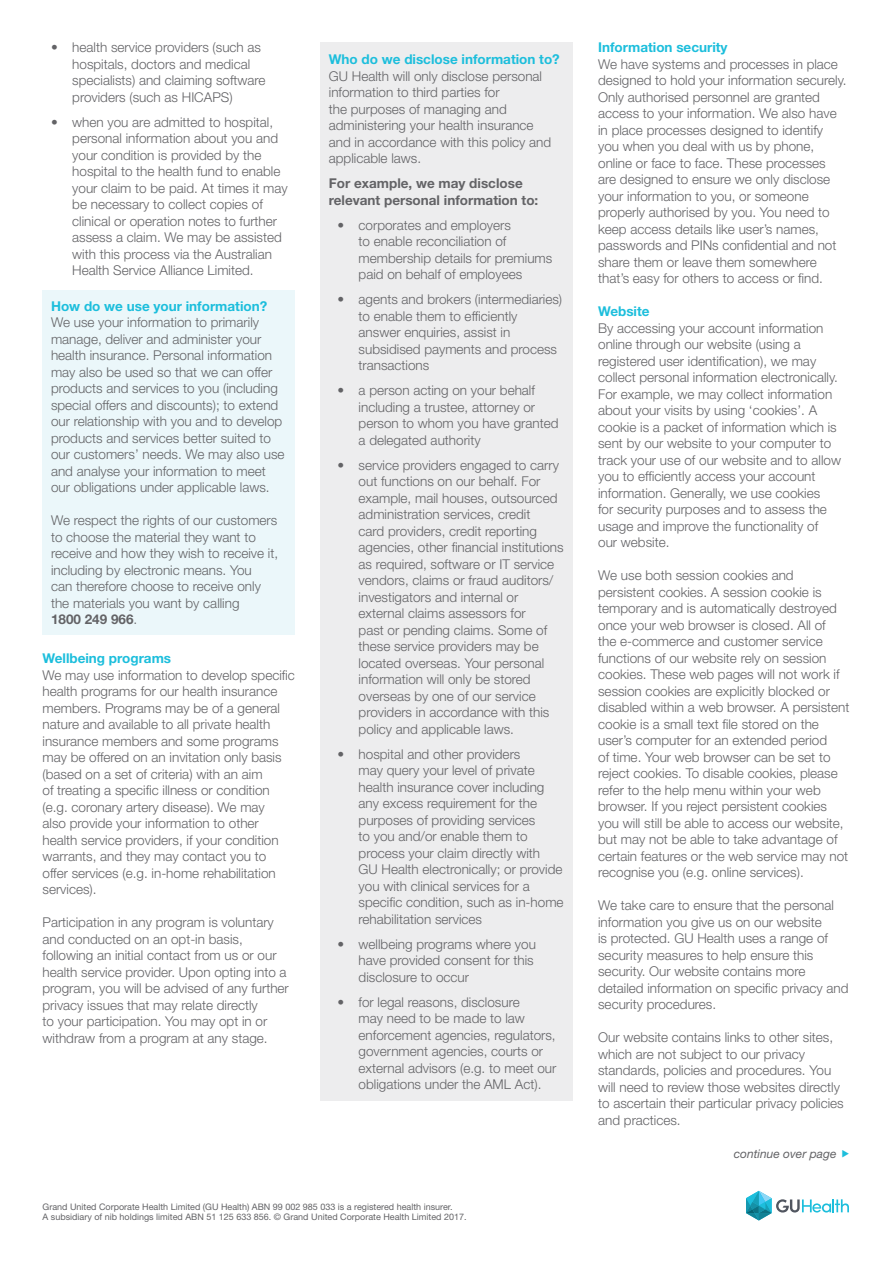
<style>
.page{position:relative;width:893px;height:1263px;background:#fff}
.page>*{position:absolute;margin:0;border:0;box-sizing:border-box;transform-origin:0 0}
.t1{font:300 13.5px/16.5px "Helvetica Neue LT Std";color:#636366}
.t2{font:700 13.5px "Helvetica Neue LT Std";color:#1cbedc}
.t3{font:700 13.5px/16.5px "Helvetica Neue LT Std";color:#636366}
.t4{font:italic 12px "Helvetica Neue LT Std";color:#636366}
.t5{font:9px/10.8px "Helvetica Neue LT Std";color:#636366}
.s1{font-weight:700}
</style>
<div class="page">
<svg style="left:746px;top:1191px;width:103px;height:29px"></svg>
<div style="left:43px;top:290px;width:252px;height:345px;background:#ebf7fa"></div>
<div style="left:320px;top:43px;width:253px;height:1058px;background:#ededee"></div>
<p class="t1" style="left:72px;top:39px;width:195px;text-indent:-21px">• health service providers (such as hospitals, doctors and medical specialists) and claiming software providers (such as HICAPS)</p>
<p class="t1" style="left:72px;top:113px;width:217px;text-indent:-21px">• when you are admitted to hospital, personal information about you and your condition is provided by the hospital to the health fund to enable your claim to be paid. At times it may be necessary to collect copies of clinical or operation notes to further assess a claim. We may be assisted with this process via the Australian Health Service Alliance Limited.</p>
<p class="t2" style="left:51px;top:297px;width:218px">How do we use your information?</p>
<p class="t1" style="left:51px;top:314px;width:235px">We use your information to primarily manage, deliver and administer your health insurance. Personal information may also be used so that we can offer products and services to you (including special offers and discounts); to extend our relationship with you and to develop products and services better suited to our customers’ needs. We may also use and analyse your information to meet our obligations under applicable laws.</p>
<p class="t1" style="left:51px;top:512px;width:229px">We respect the rights of our customers to choose the material they want to receive and how they wish to receive it, including by electronic means. You<br>can therefore choose to receive only the materials you want by calling<br><span class="s1">1800 249 966</span>.</p>
<p class="t2" style="left:43px;top:650px;width:130px">Wellbeing programs</p>
<p class="t1" style="left:43px;top:666px;width:254px">We may use information to develop specific health programs for our health insurance members. Programs may be of a general nature and available to all private health insurance members and some programs may be offered on an invitation only basis (based on a set of criteria) with an aim<br>of treating a specific illness or condition (e.g. coronary artery disease). We may<br>also provide your information to other health service providers, if your condition warrants, and they may contact you to offer services (e.g. in-home rehabilitation services).</p>
<p class="t1" style="left:43px;top:914px;width:248px">Participation in any program is voluntary and conducted on an opt-in basis, following an initial contact from us or our health service provider. Upon opting into a program, you will be advised of any further privacy issues that may relate directly<br>to your participation. You may opt in or withdraw from a program at any stage.</p>
<p class="t2" style="left:329px;top:51px;width:232px">Who do we disclose information to?</p>
<p class="t1" style="left:329px;top:67px;width:224px">GU Health will only disclose personal information to third parties for<br>the purposes of managing and administering your health insurance and in accordance with this policy and applicable laws.</p>
<p class="t3" style="left:329px;top:175px;width:211px">For example, we may disclose relevant personal information to:</p>
<p class="t1" style="left:359px;top:216px;width:195px;text-indent:-21px">• corporates and employers<br>to enable reconciliation of membership details for premiums paid on behalf of employees</p>
<p class="t1" style="left:359px;top:291px;width:205px;text-indent:-21px">• agents and brokers (intermediaries) to enable them to efficiently answer enquiries, assist in subsidised payments and process transactions</p>
<p class="t1" style="left:359px;top:382px;width:201px;text-indent:-21px">• a person acting on your behalf including a trustee, attorney or person to whom you have granted a delegated authority</p>
<p class="t1" style="left:359px;top:456px;width:207px;text-indent:-21px">• service providers engaged to carry out functions on our behalf. For example, mail houses, outsourced administration services, credit<br>card providers, credit reporting agencies, other financial institutions as required, software or IT service vendors, claims or fraud auditors/ investigators and internal or external claims assessors for<br>past or pending claims. Some of these service providers may be located overseas. Your personal information will only be stored overseas by one of our service providers in accordance with this policy and applicable laws.</p>
<p class="t1" style="left:359px;top:745px;width:207px;text-indent:-21px">• hospital and other providers<br>may query your level of private health insurance cover including any excess requirement for the purposes of providing services<br>to you and/or enable them to process your claim directly with<br>GU Health electronically; or provide you with clinical services for a specific condition, such as in-home rehabilitation services</p>
<p class="t1" style="left:359px;top:935px;width:179px;text-indent:-21px">• wellbeing programs where you have provided consent for this disclosure to occur</p>
<p class="t1" style="left:359px;top:993px;width:199px;text-indent:-21px">• for legal reasons, disclosure<br>may need to be made to law enforcement agencies, regulators, government agencies, courts or external advisors (e.g. to meet our obligations under the AML Act).</p>
<p class="t5" style="left:43px;top:1201px;width:425px">Grand United Corporate Health Limited (GU Health) ABN 99 002 985 033 is a registered health insurer.<br>A subsidiary of nib holdings limited ABN 51 125 633 856. © Grand United Corporate Health Limited 2017.</p>
<p class="t2" style="left:598px;top:39px;width:131px">Information security</p>
<p class="t1" style="left:598px;top:55px;width:250px">We have systems and processes in place designed to hold your information securely.<br>Only authorised personnel are granted access to your information. We also have in place processes designed to identify you when you deal with us by phone, online or face to face. These processes are designed to ensure we only disclose your information to you, or someone properly authorised by you. You need to keep access details like user’s names, passwords and PINs confidential and not share them or leave them somewhere that’s easy for others to access or find.</p>
<p class="t2" style="left:598px;top:303px;width:53px">Website</p>
<p class="t1" style="left:598px;top:319px;width:244px">By accessing your account information online through our website (using a registered user identification), we may collect personal information electronically.<br>For example, we may collect information about your visits by using ‘cookies’. A cookie is a packet of information which is sent by our website to your computer to track your use of our website and to allow you to efficiently access your account information. Generally, we use cookies<br>for security purposes and to assess the usage and improve the functionality of<br>our website.</p>
<p class="t1" style="left:598px;top:567px;width:253px">We use both session cookies and persistent cookies. A session cookie is temporary and is automatically destroyed once your web browser is closed. All of<br>the e-commerce and customer service functions of our website rely on session cookies. These web pages will not work if session cookies are explicitly blocked or disabled within a web browser. A persistent cookie is a small text file stored on the user’s computer for an extended period<br>of time. Your web browser can be set to reject cookies. To disable cookies, please refer to the help menu within your web browser. If you reject persistent cookies you will still be able to access our website, but may not be able to take advantage of certain features or the web service may not recognise you (e.g. online services).</p>
<p class="t1" style="left:598px;top:897px;width:252px">We take care to ensure that the personal information you give us on our website<br>is protected. GU Health uses a range of security measures to help ensure this security. Our website contains more detailed information on specific privacy and security procedures.</p>
<p class="t1" style="left:598px;top:1029px;width:247px">Our website contains links to other sites, which are not subject to our privacy standards, policies and procedures. You will need to review those websites directly to ascertain their particular privacy policies and practices.</p>
<p class="t4" style="left:734px;top:1146px;width:104px">continue over page</p>
</div>
